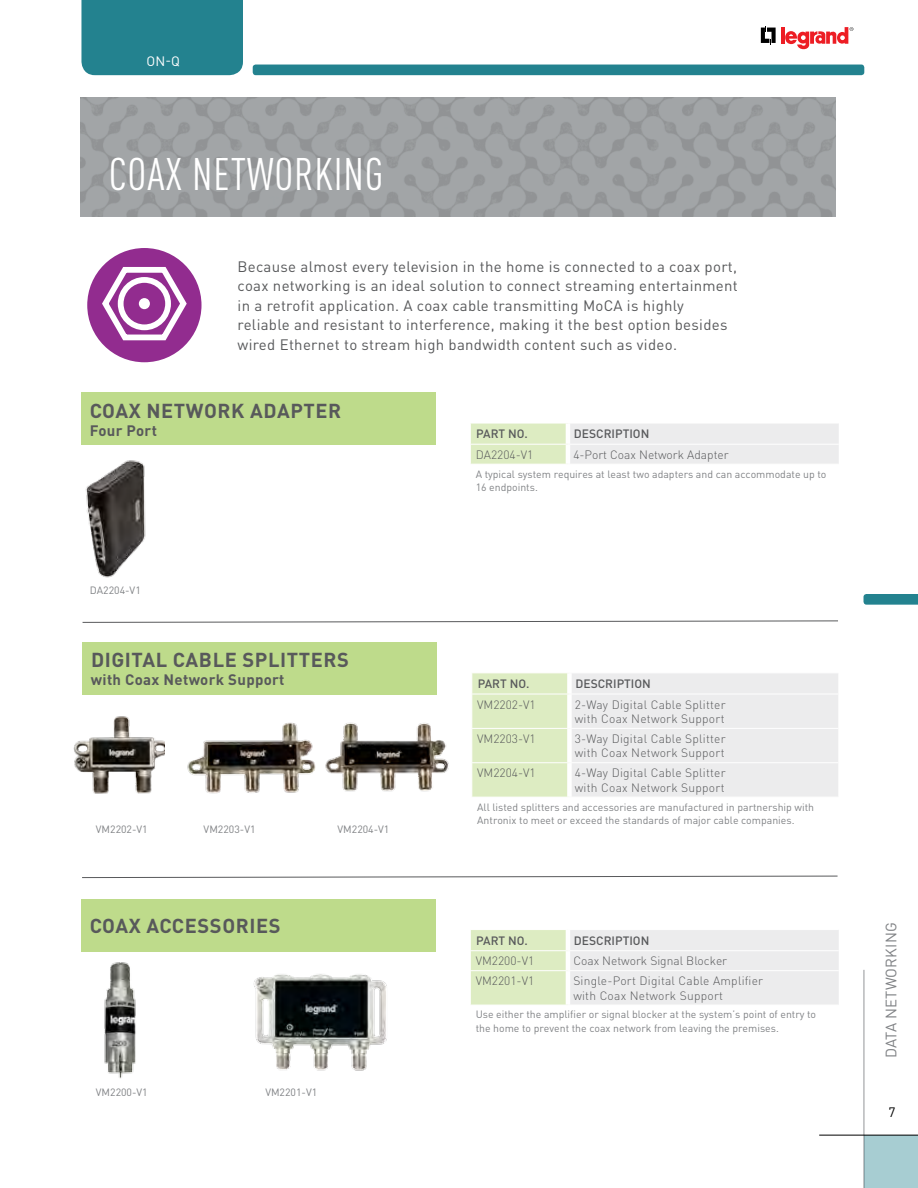
<style>
.page{position:relative;width:918px;height:1188px;background:#fff}
.page>*{position:absolute;margin:0;border:0;box-sizing:border-box;transform-origin:0 0}
.t1{font:condensed 45px "DIN Pro";letter-spacing:.02em;color:#fff}
.t2{font:700 19.95px "DIN Pro";letter-spacing:.03em;color:#58595b}
.t3{font:15px/19.5px "DIN Pro";letter-spacing:.02em;color:#58595b}
.t4{font:700 15px "DIN Pro";letter-spacing:.02em;color:#58595b}
.t5{font:15px "DIN Pro";letter-spacing:.01em;color:#808285}
.t6{font:13.5px "DIN Pro";color:#fff}
.t7{font:13.5px "DIN Pro";color:#000}
.t8{font:300 12px/14.4px "DIN Pro";letter-spacing:.02em;color:#58595b}
.t9{font:300 12px "DIN Pro";color:#58595b}
.t10{font:500 12px "DIN Pro";color:#58595b}
.t11{font:10.5px/13.5px "DIN Pro";color:#808285}
</style>
<div class="page">
<div style="left:864px;top:1136px;width:54px;height:52px;background:#a7cdd2"></div>
<hr style="left:819px;top:1135px;width:99px;height:1px;background:#000">
<svg style="left:864px;top:594px;width:54px;height:11px"></svg>
<hr style="left:864px;top:970px;width:1px;height:218px;background:#939598">
<svg style="left:761px;top:26px;width:15px;height:18px"></svg>
<hr style="left:781px;top:27px;width:4px;height:17px;background:#ed1d24">
<svg style="left:785px;top:27px;width:68px;height:22px"></svg>
<div style="left:81px;top:0;width:162px;height:75px;background:#23828f"></div>
<div style="left:253px;top:65px;width:611px;height:10px;background:#23828f;border-radius:3px"></div>
<img style="left:80px;top:97px;width:756px;height:119px">
<div style="left:81px;top:393px;width:354px;height:52px;background:#bedb8b"></div>
<svg style="left:470px;top:423px;width:369px;height:41px;background:#e8ece2"></svg>
<hr style="left:568px;top:423px;width:271px;height:1px;background:#fff">
<hr style="left:568px;top:444px;width:271px;height:1px;background:#fff">
<hr style="left:566px;top:423px;width:4px;height:21px;background:#fff">
<hr style="left:566px;top:445px;width:4px;height:19px;background:#fff">
<img style="left:85px;top:460px;width:61px;height:118px">
<div style="left:82px;top:642px;width:354px;height:53px;background:#bedb8b"></div>
<svg style="left:472px;top:673px;width:366px;height:124px;background:#e8ece2"></svg>
<hr style="left:471px;top:694px;width:98px;height:1px;background:#fff">
<hr style="left:471px;top:728px;width:98px;height:1px;background:#fff">
<hr style="left:471px;top:762px;width:98px;height:1px;background:#fff">
<hr style="left:569px;top:694px;width:269px;height:1px;background:#fff">
<hr style="left:569px;top:728px;width:269px;height:1px;background:#fff">
<hr style="left:569px;top:762px;width:269px;height:1px;background:#fff">
<div style="left:567px;top:673px;width:5px;height:21px;background:#fff"></div>
<div style="left:567px;top:694px;width:5px;height:34px;background:#fff"></div>
<div style="left:567px;top:729px;width:5px;height:33px;background:#fff"></div>
<div style="left:567px;top:763px;width:5px;height:34px;background:#fff"></div>
<svg style="left:82px;top:620px;width:756px;height:3px"></svg>
<img style="left:73px;top:716px;width:92px;height:78px">
<img style="left:187px;top:722px;width:129px;height:72px">
<img style="left:325px;top:722px;width:124px;height:70px">
<svg style="left:84px;top:245px;width:120px;height:120px;background:#a450a2"></svg>
<div style="left:81px;top:242px;width:126px;height:126px;border:6px solid #fff;border-radius:50%"></div>
<svg style="left:99px;top:264px;width:91px;height:81px"></svg>
<div style="left:139px;top:298px;width:11px;height:11px;background:#fff;border-radius:50%"></div>
<svg style="left:82px;top:875px;width:756px;height:3px"></svg>
<div style="left:81px;top:899px;width:354px;height:53px;background:#bedb8b"></div>
<svg style="left:471px;top:930px;width:368px;height:75px;background:#e8ece2"></svg>
<hr style="left:470px;top:970px;width:98px;height:1px;background:#fff">
<hr style="left:568px;top:950px;width:271px;height:1px;background:#fff">
<hr style="left:566px;top:930px;width:4px;height:20px;background:#fff">
<hr style="left:566px;top:951px;width:4px;height:19px;background:#fff">
<hr style="left:566px;top:971px;width:4px;height:34px;background:#fff">
<hr style="left:568px;top:970px;width:271px;height:1px;background:#fff">
<img style="left:104px;top:962px;width:32px;height:117px">
<img style="left:254px;top:974px;width:133px;height:97px">
<p class="t6" style="left:146px;top:52px;width:35px">ON-Q</p>
<h1 class="t1" style="left:109px;top:148px;width:276px">COAX NETWORKING</h1>
<p class="t3" style="left:238px;top:256px;width:502px">Because almost every television in the home is connected to a coax port, coax networking is an ideal solution to connect streaming entertainment in a retrofit application. A coax cable transmitting MoCA is highly reliable and resistant to interference, making it the best option besides wired Ethernet to stream high bandwidth content such as video.</p>
<h2 class="t2" style="left:90px;top:397px;width:253px">COAX NETWORK ADAPTER</h2>
<h3 class="t4" style="left:90px;top:420px;width:69px">Four Port</h3>
<p class="t10" style="left:476px;top:426px;width:53px">PART NO.</p>
<p class="t10" style="left:574px;top:426px;width:77px">DESCRIPTION</p>
<p class="t9" style="left:476px;top:446px;width:59px">DA2204-V1</p>
<p class="t9" style="left:573px;top:446px;width:157px">4-Port Coax Network Adapter</p>
<p class="t11" style="left:476px;top:467px;width:352px">A typical system requires at least two adapters and can accommodate up to<br>16 endpoints.</p>
<p class="t11" style="left:90px;top:583px;width:52px">DA2204-V1</p>
<h2 class="t2" style="left:91px;top:646px;width:259px">DIGITAL CABLE SPLITTERS</h2>
<h3 class="t4" style="left:91px;top:669px;width:195px">with Coax Network Support</h3>
<p class="t10" style="left:478px;top:676px;width:53px">PART NO.</p>
<p class="t10" style="left:575px;top:676px;width:77px">DESCRIPTION</p>
<p class="t9" style="left:477px;top:696px;width:60px">VM2202-V1</p>
<p class="t8" style="left:575px;top:697px;width:152px">2-Way Digital Cable Splitter with Coax Network Support</p>
<p class="t9" style="left:477px;top:730px;width:60px">VM2203-V1</p>
<p class="t8" style="left:575px;top:731px;width:152px">3-Way Digital Cable Splitter with Coax Network Support</p>
<p class="t9" style="left:477px;top:765px;width:60px">VM2204-V1</p>
<p class="t8" style="left:575px;top:765px;width:152px">4-Way Digital Cable Splitter with Coax Network Support</p>
<p class="t11" style="left:477px;top:800px;width:339px">All listed splitters and accessories are manufactured in partnership with<br>Antronix to meet or exceed the standards of major cable companies.</p>
<p class="t11" style="left:96px;top:822px;width:53px">VM2202-V1</p>
<p class="t11" style="left:204px;top:822px;width:53px">VM2203-V1</p>
<p class="t11" style="left:338px;top:822px;width:53px">VM2204-V1</p>
<h2 class="t2" style="left:90px;top:912px;width:192px">COAX ACCESSORIES</h2>
<p class="t11" style="left:96px;top:1085px;width:53px">VM2200-V1</p>
<p class="t11" style="left:265px;top:1085px;width:53px">VM2201-V1</p>
<p class="t10" style="left:476px;top:932px;width:53px">PART NO.</p>
<p class="t10" style="left:574px;top:932px;width:77px">DESCRIPTION</p>
<p class="t9" style="left:476px;top:953px;width:60px">VM2200-V1</p>
<p class="t9" style="left:573px;top:953px;width:155px">Coax Network Signal Blocker</p>
<p class="t9" style="left:476px;top:973px;width:60px">VM2201-V1</p>
<p class="t8" style="left:573px;top:973px;width:191px">Single-Port Digital Cable Amplifier with Coax Network Support</p>
<p class="t11" style="left:476px;top:1008px;width:342px">Use either the amplifier or signal blocker at the system’s point of entry to the home to prevent the coax network from leaving the premises.</p>
<h3 class="t5" style="left:881px;top:1058px;width:137px;rotate:-90deg">DATA NETWORKING</h3>
<p class="t7" style="left:888px;top:1103px;width:9px">7</p>
</div>
